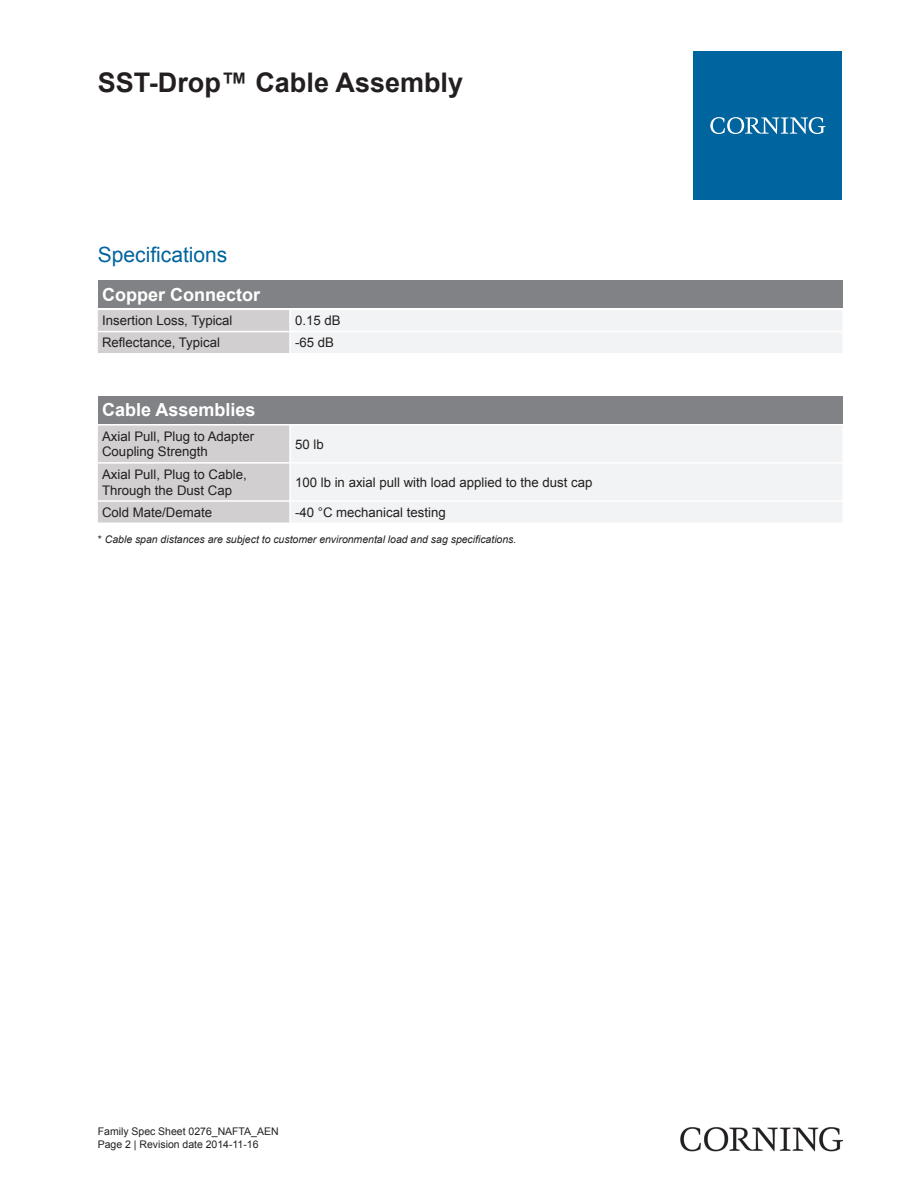
<style>
.page{position:relative;width:919px;height:1187px;background:#fff}
.page>*{position:absolute;margin:0;border:0;box-sizing:border-box;transform-origin:0 0}
.t1{font:700 27px "Arial";color:#231f20}
.t2{font:21px "Arial";color:#00649e}
.t3{font:700 18px "Arial";color:#fff}
.t4{font:13.2px/15.9px "Arial";color:#231f20}
.t5{font:italic 10.5px "Arial";color:#231f20}
.t6{font:10.5px/12.6px "Arial";color:#231f20}
.s1{font-style:normal}
</style>
<div class="page">
<div style="left:98px;top:280px;width:744px;height:28px;background:#808285"></div>
<svg style="left:98px;top:310px;width:744px;height:43px"></svg>
<hr style="left:289px;top:310px;width:2px;height:21px;background:#fff">
<hr style="left:289px;top:332px;width:2px;height:21px;background:#fff">
<hr style="left:98px;top:331px;width:192px;height:1px;background:#fff">
<hr style="left:290px;top:331px;width:552px;height:1px;background:#fff">
<div style="left:98px;top:395px;width:744px;height:28px;background:#808285"></div>
<div style="left:98px;top:425px;width:191px;height:97px;background:#d1cfcf"></div>
<div style="left:291px;top:426px;width:551px;height:96px;background:#f2f3f4"></div>
<hr style="left:98px;top:462px;width:192px;height:1px;background:#fff">
<hr style="left:290px;top:462px;width:552px;height:1px;background:#fff">
<hr style="left:98px;top:500px;width:192px;height:1px;background:#fff">
<hr style="left:290px;top:500px;width:552px;height:1px;background:#fff">
<div style="left:693px;top:51px;width:149px;height:149px;background:#00649e"></div>
<svg style="left:710px;top:117px;width:115px;height:17px"></svg>
<img style="left:680px;top:1127px;width:162px;height:24px">
<h1 class="t1" style="left:98px;top:64px;width:367px">SST-Drop™ Cable Assembly</h1>
<h2 class="t2" style="left:98px;top:241px;width:131px">Specifications</h2>
<h3 class="t3" style="left:102px;top:282px;width:160px">Copper Connector</h3>
<p class="t4" style="left:102px;top:313px;width:132px">Insertion Loss, Typical</p>
<p class="t4" style="left:295px;top:313px;width:47px">0.15 dB</p>
<p class="t4" style="left:102px;top:335px;width:119px">Reflectance, Typical</p>
<p class="t4" style="left:295px;top:335px;width:40px">-65 dB</p>
<h3 class="t3" style="left:102px;top:398px;width:155px">Cable Assemblies</h3>
<p class="t4" style="left:102px;top:428px;width:153px">Axial Pull, Plug to Adapter<br>Coupling Strength</p>
<p class="t4" style="left:295px;top:436px;width:30px">50 lb</p>
<p class="t4" style="left:102px;top:466px;width:146px">Axial Pull, Plug to Cable,<br>Through the Dust Cap</p>
<p class="t4" style="left:295px;top:474px;width:299px">100 lb in axial pull with load applied to the dust cap</p>
<p class="t4" style="left:102px;top:504px;width:112px">Cold Mate/Demate</p>
<p class="t4" style="left:295px;top:504px;width:152px">-40 °C mechanical testing</p>
<p class="t5" style="left:98px;top:532px;width:420px"><span class="s1">*</span> Cable span distances are subject to customer environmental load and sag specifications.</p>
<p class="t6" style="left:98px;top:1124px;width:182px">Family Spec Sheet 0276_NAFTA_AEN<br>Page 2 | Revision date 2014-11-16</p>
</div>
